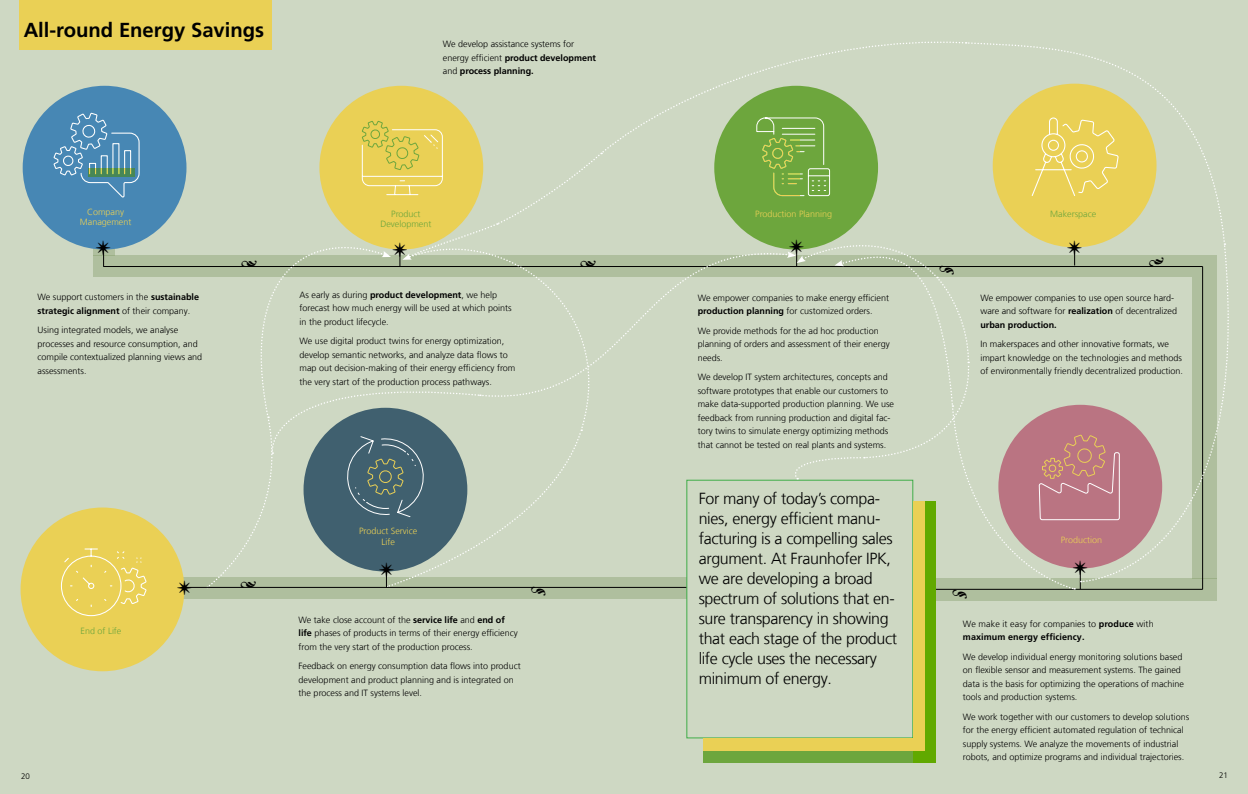
<style>
.page{position:relative;width:1248px;height:794px;background:#fff}
.page>*{position:absolute;margin:0;border:0;box-sizing:border-box;transform-origin:0 0}
.t1{font:27px "Minion Pro";color:#000}
.t2{font:700 20.2px "Frutiger LT Com";color:#000}
.t3{font:300 16px/20px "Frutiger LT Com";letter-spacing:-.02em;color:#000}
.t4{font:300 9px/13.5px "Frutiger LT Com";color:#000}
.t5{font:300 9px/10px "Frutiger LT Com";color:#ead055;text-align:center}
.t6{font:700 9px/13.5px "Frutiger LT Com";letter-spacing:.01em;color:#000}
.t7{font:300 9px/10px "Frutiger LT Com";color:#6da63d;text-align:center}
.t8{font:300 8px "Frutiger LT Com";color:#000}
.s1{font-weight:700}
.s2{font-weight:300}
</style>
<div class="page">
<div style="left:0;top:0;width:1247px;height:794px;background:#ced8c3"></div>
<svg style="left:94px;top:248px;width:21px;height:7px"></svg>
<div style="left:94px;top:256px;width:1122px;height:21px;background:#afbf9e"></div>
<div style="left:183px;top:577px;width:503px;height:21px;background:#afbf9e"></div>
<div style="left:936px;top:583px;width:280px;height:18px;background:#afbf9e"></div>
<svg style="left:103px;top:249px;width:1px;height:18px"></svg>
<hr style="left:104px;top:266px;width:1098px;height:1px;background:#000">
<div style="left:23px;top:86px;width:163px;height:163px;background:#4787b4;border-radius:50%"></div>
<div style="left:319px;top:86px;width:164px;height:163px;background:#ead055;border-radius:50%"></div>
<div style="left:714px;top:86px;width:164px;height:163px;background:#6da63d;border-radius:50%"></div>
<div style="left:686px;top:480px;width:227px;height:258px;border:1px solid #40ad49"></div>
<hr style="left:1201px;top:266px;width:1px;height:323px;background:#000">
<svg style="left:799px;top:155px;width:31px;height:42px"></svg>
<div style="left:21px;top:507px;width:163px;height:164px;background:#ead055;border-radius:50%"></div>
<svg style="left:60px;top:548px;width:87px;height:68px"></svg>
<svg style="left:618px;top:239px;width:168px;height:102px"></svg>
<hr style="left:913px;top:589px;width:289px;height:1px;background:#000">
<div style="left:19px;top:0;width:252px;height:50px;background:#ead055"></div>
<div style="left:703px;top:738px;width:221px;height:25px;background:#6da63d"></div>
<div style="left:913px;top:501px;width:22px;height:262px;background:#61a900"></div>
<div style="left:703px;top:739px;width:221px;height:12px;background:#ead055"></div>
<div style="left:913px;top:501px;width:11px;height:238px;background:#ead055"></div>
<hr style="left:182px;top:587px;width:504px;height:1px;background:#000">
<svg style="left:1120px;top:244px;width:109px;height:339px"></svg>
<svg style="left:966px;top:42px;width:259px;height:200px"></svg>
<svg style="left:602px;top:41px;width:362px;height:114px"></svg>
<svg style="left:53px;top:112px;width:87px;height:86px"></svg>
<svg style="left:89px;top:168px;width:46px;height:8px"></svg>
<svg style="left:752px;top:136px;width:47px;height:61px"></svg>
<svg style="left:1148px;top:256px;width:17px;height:12px"></svg>
<svg style="left:207px;top:120px;width:395px;height:478px"></svg>
<svg style="left:786px;top:226px;width:334px;height:374px"></svg>
<h2 class="t2" style="left:24px;top:19px;width:242px">All-round Energy Savings</h2>
<p class="t4" style="left:443px;top:37px;width:155px">We develop assistance systems for energy efficient <span class="s1">product development </span>and <span class="s1">process planning.</span></p>
<p class="t5" style="left:80px;top:207px;width:53px">Company<br>Management</p>
<p class="t7" style="left:380px;top:208px;width:53px">Product<br>Development</p>
<p class="t5" style="left:755px;top:208px;width:78px">Production Planning</p>
<p class="t7" style="left:1050px;top:209px;width:47px">Makerspace</p>
<h1 class="t1" style="left:95px;top:228px;width:18px">✴</h1>
<h1 class="t1" style="left:392px;top:230px;width:18px">✴</h1>
<h1 class="t1" style="left:788px;top:228px;width:18px">✴</h1>
<p class="t4" style="left:38px;top:291px;width:163px">We support customers in the <span class="s1">sustainable strategic alignment</span> of their company.</p>
<p class="t4" style="left:38px;top:324px;width:166px">Using integrated models, we analyse processes and resource consumption, and compile contextualized planning views and assessments.</p>
<p class="t4" style="left:299px;top:288px;width:213px">As early as during <span class="s1">product development</span>, we help forecast how much energy will be used at which points in the product lifecycle.</p>
<p class="t4" style="left:299px;top:335px;width:217px">We use digital product twins for energy optimization, develop semantic networks, and analyze data flows to map out decision-making of their energy efficiency from the very start of the production process pathways.</p>
<p class="t4" style="left:697px;top:291px;width:193px">We empower companies to make energy efficient <span class="s1">production planning</span> for customized orders.</p>
<p class="t4" style="left:697px;top:324px;width:193px">We provide methods for the ad hoc production planning of orders and assessment of their energy needs.</p>
<p class="t4" style="left:697px;top:370px;width:198px">We develop IT system architectures, concepts and software prototypes that enable our customers to make data-supported production planning. We use feedback from running production and digital fac&shy;tory twins to simulate energy optimizing methods that cannot be tested on real plants and systems.</p>
<h1 class="t1" style="left:1066px;top:228px;width:18px">✴</h1>
<p class="t4" style="left:980px;top:291px;width:198px">We empower companies to use open source hard&shy;ware and software for <span class="s1">realization</span> of decentralized <span class="s1">urban production.</span></p>
<p class="t4" style="left:980px;top:337px;width:204px">In makerspaces and other innovative formats, we impart knowledge on the technologies and methods of environmentally friendly decentralized production.</p>
<p class="t7" style="left:81px;top:626px;width:42px">End of Life</p>
<h1 class="t1" style="left:176px;top:568px;width:18px">✴</h1>
<p class="t3" style="left:698px;top:488px;width:200px">For many of today’s compa&shy;nies, energy efficient manu&shy;facturing is a compelling sales argument. At Fraunhofer IPK, we are developing a broad spectrum of solutions that en&shy;sure transparency in showing that each stage of the product life cycle uses the necessary minimum of energy.</p>
<p class="t5" style="left:359px;top:525px;width:60px;line-height:11px">Product Service<br>Life</p>
<p class="t5" style="left:1060px;top:534px;width:43px">Production</p>
<h1 class="t1" style="left:378px;top:550px;width:18px">✴</h1>
<h1 class="t1" style="left:1071px;top:548px;width:18px">✴</h1>
<p class="t4" style="left:298px;top:613px;width:221px">We take close account of the <span class="s1">service life</span> and <span class="s1">end of life</span> phases of products in terms of their energy efficiency from the very start of the production process.</p>
<p class="t4" style="left:298px;top:659px;width:223px">Feedback on energy consumption data flows into product development and product planning and is integrated on the process and IT systems level.</p>
<p class="t6" style="left:962px;top:617px;width:192px"><span class="s2">We make it easy for companies to</span> produce <span class="s2">with </span>maximum energy efficiency.</p>
<p class="t4" style="left:962px;top:650px;width:223px">We develop individual energy monitoring solutions based on flexible sensor and measurement systems. The gained data is the basis for optimizing the operations of machine tools and production systems.</p>
<p class="t4" style="left:962px;top:710px;width:228px">We work together with our customers to develop solutions for the energy efficient automated regulation of technical supply systems. We analyze the movements of industrial robots, and optimize programs and individual trajectories.</p>
<p class="t8" style="left:21px;top:771px;width:10px">20</p>
<p class="t8" style="left:1218px;top:770px;width:10px">21</p>
</div>
